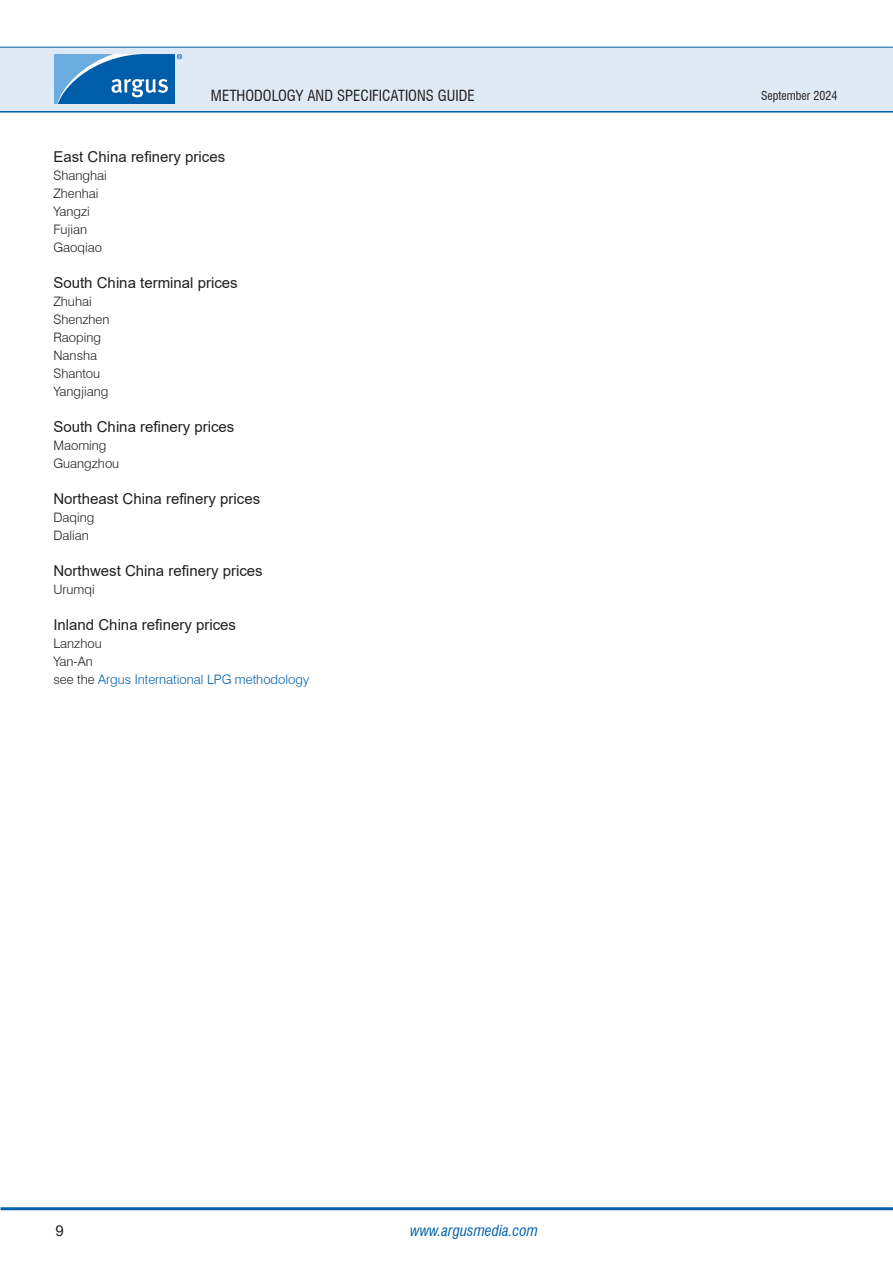
<style>
.page{position:relative;width:893px;height:1263px;background:#fff}
.page>*{position:absolute;margin:0;border:0;box-sizing:border-box;transform-origin:0 0}
.H3_-_headline__no_bold__-_old_H5{font:15px "Arial";color:#231f20}
.t1{font:condensed 15px "Swiss 721 BT";color:#231f20}
.t2{font:italic condensed 15px "Swiss 721 BT";color:#0161aa}
.P1_-_Body_Text{font:300 13.05px "Swiss 721 BT";color:#231f20}
.H3_-_headline__no_bold__-_old_H5-2{font:300 13.05px "Swiss 721 BT";color:#0161aa}
.t3{font:condensed 12px "Swiss 721 BT";color:#231f20}
.s1{color:#231f20}
</style>
<div class="page">
<hr style="left:0;top:110px;width:893px;height:3px;background:#0161aa">
<div style="left:0;top:47px;width:893px;height:64px;background:#deebf7"></div>
<hr style="left:0;top:47px;width:893px;height:1px;background:#0161aa">
<hr style="left:1px;top:1207px;width:892px;height:3px;background:#0161aa">
<svg style="left:54px;top:54px;width:128px;height:50px"></svg>
<p class="t1" style="left:211px;top:86px;width:265px">METHODOLOGY AND SPECIFICATIONS GUIDE</p>
<p class="H3_-_headline__no_bold__-_old_H5" style="left:53px;top:146px;width:173px">East China refinery prices</p>
<p class="P1_-_Body_Text" style="left:53px;top:167px;width:55px">Shanghai</p>
<p class="P1_-_Body_Text" style="left:53px;top:185px;width:47px">Zhenhai</p>
<p class="P1_-_Body_Text" style="left:53px;top:203px;width:38px">Yangzi</p>
<p class="P1_-_Body_Text" style="left:53px;top:221px;width:35px">Fujian</p>
<p class="P1_-_Body_Text" style="left:53px;top:239px;width:50px">Gaoqiao</p>
<p class="H3_-_headline__no_bold__-_old_H5" style="left:53px;top:272px;width:186px">South China terminal prices</p>
<p class="P1_-_Body_Text" style="left:53px;top:293px;width:40px">Zhuhai</p>
<p class="P1_-_Body_Text" style="left:53px;top:311px;width:57px">Shenzhen</p>
<p class="P1_-_Body_Text" style="left:53px;top:329px;width:49px">Raoping</p>
<p class="P1_-_Body_Text" style="left:53px;top:347px;width:45px">Nansha</p>
<p class="P1_-_Body_Text" style="left:53px;top:365px;width:48px">Shantou</p>
<p class="P1_-_Body_Text" style="left:53px;top:383px;width:56px">Yangjiang</p>
<p class="H3_-_headline__no_bold__-_old_H5" style="left:53px;top:416px;width:182px">South China refinery prices</p>
<p class="P1_-_Body_Text" style="left:53px;top:437px;width:55px">Maoming</p>
<p class="P1_-_Body_Text" style="left:53px;top:455px;width:67px">Guangzhou</p>
<p class="H3_-_headline__no_bold__-_old_H5" style="left:53px;top:488px;width:208px">Northeast China refinery prices</p>
<p class="P1_-_Body_Text" style="left:53px;top:509px;width:42px">Daqing</p>
<p class="P1_-_Body_Text" style="left:53px;top:527px;width:37px">Dalian</p>
<p class="H3_-_headline__no_bold__-_old_H5" style="left:53px;top:560px;width:211px">Northwest China refinery prices</p>
<p class="P1_-_Body_Text" style="left:53px;top:581px;width:43px">Urumqi</p>
<p class="H3_-_headline__no_bold__-_old_H5" style="left:53px;top:614px;width:184px">Inland China refinery prices</p>
<p class="P1_-_Body_Text" style="left:53px;top:635px;width:50px">Lanzhou</p>
<p class="P1_-_Body_Text" style="left:53px;top:653px;width:41px">Yan-An</p>
<p class="H3_-_headline__no_bold__-_old_H5-2" style="left:53px;top:671px;width:257px"><span class="s1">see the</span> Argus International LPG methodology</p>
<p class="H3_-_headline__no_bold__-_old_H5" style="left:55px;top:1220px;width:10px">9</p>
<p class="t2" style="left:410px;top:1221px;width:129px">www.argusmedia.com</p>
<p class="t3" style="left:761px;top:88px;width:78px">September 2024</p>
</div>
